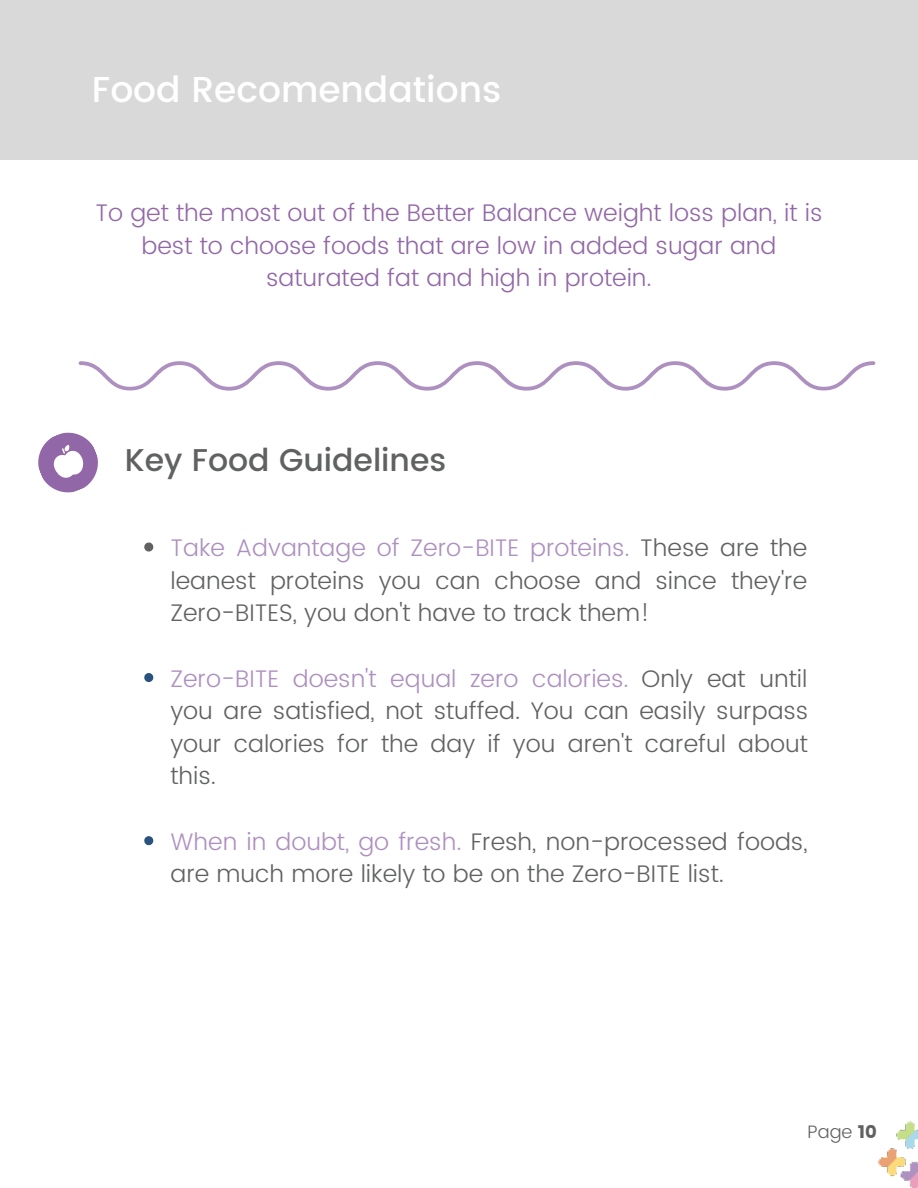
<style>
.page{position:relative;width:918px;height:1188px;background:#fff}
.page>*{position:absolute;margin:0;border:0;box-sizing:border-box;transform-origin:0 0}
.t1{font:500 36px "Poppins";color:#fff}
.t2{font:500 31.5px "Poppins";color:#606161}
.t3{font:300 24px/32.7px "Poppins";color:#606161;text-align:justify}
.t4{font:300 24px/32.7px "Poppins";color:#9267a7;text-align:center}
.t5{font:300 18px "Poppins";color:#606161}
.s1{color:#ad90bf}
.s2{font-weight:400}
</style>
<div class="page">
<svg style="left:144px;top:543px;width:9px;height:9px"></svg>
<svg style="left:144px;top:673px;width:9px;height:9px"></svg>
<svg style="left:144px;top:836px;width:9px;height:9px"></svg>
<svg style="left:79px;top:361px;width:796px;height:29px"></svg>
<div style="left:0;top:0;width:918px;height:160px;background:#d9d9d9"></div>
<svg style="left:38px;top:433px;width:60px;height:59px"></svg>
<img style="left:879px;top:1121px;width:39px;height:67px">
<h1 class="t1" style="left:92px;top:63px;width:411px">Food Recomendations</h1>
<p class="t4" style="left:95px;top:197px;width:729px">To get the most out of the Better Balance weight loss plan, it is best to choose foods that are low in added sugar and saturated fat and high in protein.</p>
<h2 class="t2" style="left:125px;top:437px;width:323px">Key Food Guidelines</h2>
<p class="t3" style="left:170px;top:532px;width:638px"><span class="s1">Take Advantage of Zero-BITE proteins.</span> These are the leanest proteins you can choose and since they're Zero-BITES, you don't have to track them!</p>
<p class="t3" style="left:170px;top:663px;width:639px"><span class="s1">Zero-BITE doesn't equal zero calories.</span> Only eat until you are satisfied, not stuffed. You can easily surpass your calories for the day if you aren't careful about this.</p>
<p class="t3" style="left:170px;top:826px;width:639px"><span class="s1">When in doubt, go fresh.</span> Fresh, non-processed foods, are much more likely to be on the Zero-BITE list.</p>
<p class="t5" style="left:808px;top:1118px;width:71px">Page <span class="s2">10</span></p>
</div>
